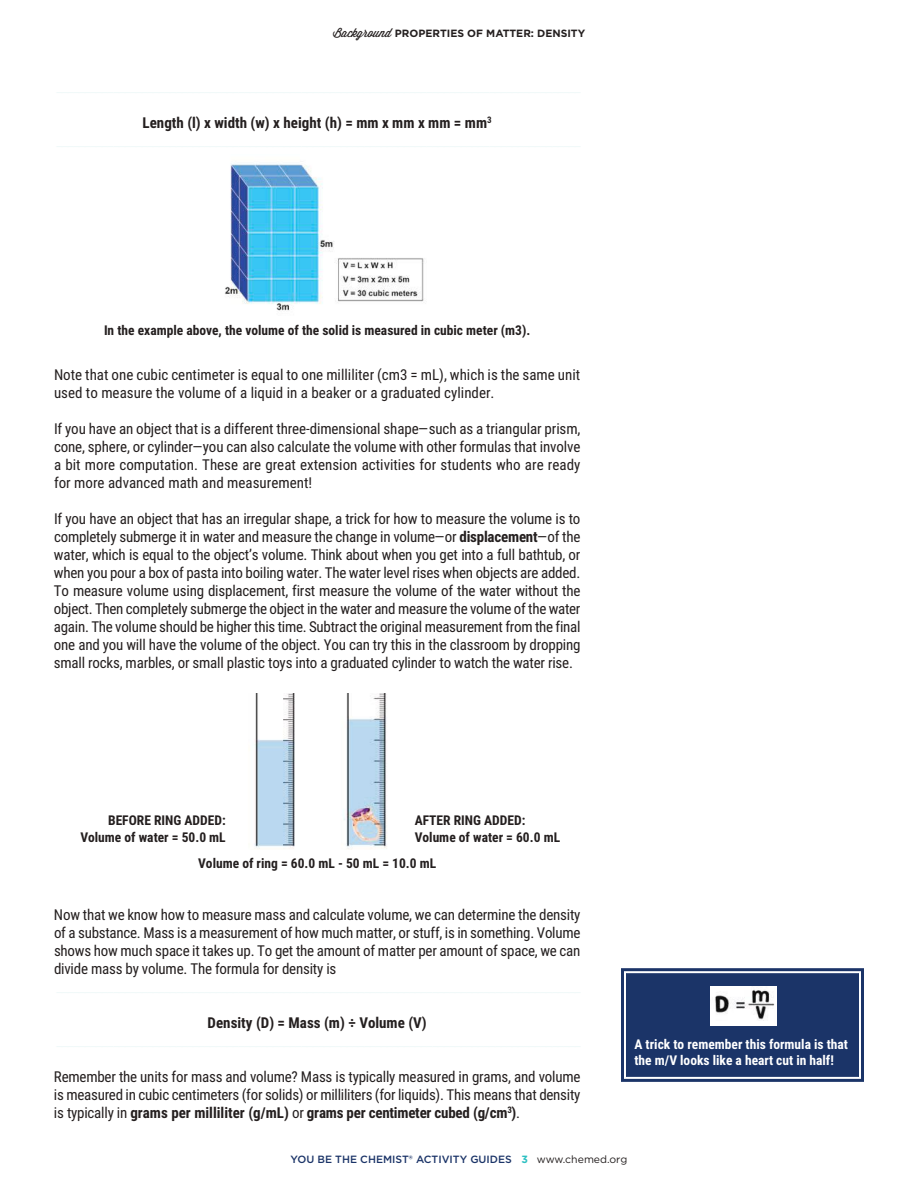
<style>
.page{position:relative;width:918px;height:1188px;background:#fff}
.page>*{position:absolute;margin:0;border:0;box-sizing:border-box;transform-origin:0 0}
.t1{font:15px/18px "Roboto Condensed";color:#241f1f;text-align:justify}
.t2{font:700 15px "Roboto Condensed";color:#241f1f}
.t3{font:700 13.5px/16.2px "Roboto Condensed";color:#241f1f;text-align:right}
.t4{font:700 13.5px/16.2px "Roboto Condensed";color:#fff}
.t5{font:500 10.5px "Gotham";color:#1b3468}
.t6{font:700 10.5px "Gotham";color:#241f1f}
.s1{font-family:"Wisdom Script AI";font-weight:400;font-size:12px}
.s2{font-weight:700}
.s3{font-weight:700;color:#2dc0c2}
.s4{font-weight:400;color:#241f1f}
</style>
<div class="page">
<img style="left:225px;top:163px;width:199px;height:148px">
<img style="left:254px;top:693px;width:133px;height:156px">
<div style="left:627px;top:974px;width:231px;height:102px;background:#1b3468"></div>
<div style="left:621px;top:968px;width:243px;height:114px;border:3px solid #1b3468"></div>
<div style="left:626px;top:973px;width:233px;height:104px;border:1px solid #1b3468"></div>
<img style="left:711px;top:986px;width:65px;height:39px">
<p class="t6" style="left:333px;top:29px;width:254px"><span class="s1">Background</span> PROPERTIES OF MATTER: DENSITY</p>
<p class="t2" style="left:143px;top:114px;width:351px">Length (l) x width (w) x height (h) = mm x mm x mm = mm<sup>3</sup></p>
<p class="t3" style="left:104px;top:322px;width:428px">In the example above, the volume of the solid is measured in cubic meter (m3).</p>
<p class="t1" style="left:54px;top:366px;width:528px">Note that one cubic centimeter is equal to one milliliter (cm3 = mL), which is the same unit used to measure the volume of a liquid in a beaker or a graduated cylinder.</p>
<p class="t1" style="left:54px;top:420px;width:528px">If you have an object that is a different three-dimensional shape—such as a triangular prism, cone, sphere, or cylinder—you can also calculate the volume with other formulas that involve a bit more computation. These are great extension activities for students who are ready for more advanced math and measurement!</p>
<p class="t1" style="left:54px;top:510px;width:528px">If you have an object that has an irregular shape, a trick for how to measure the volume is to completely submerge it in water and measure the change in volume—or <span class="s2">displacement</span>—of the water, which is equal to the object’s volume. Think about when you get into a full bathtub, or when you pour a box of pasta into boiling water. The water level rises when objects are added.<br>To measure volume using displacement, first measure the volume of the water without the object. Then completely submerge the object in the water and measure the volume of the water again. The volume should be higher this time. Subtract the original measurement from the final one and you will have the volume of the object. You can try this in the classroom by dropping small rocks, marbles, or small plastic toys into a graduated cylinder to watch the water rise.</p>
<p class="t3" style="left:80px;top:813px;width:147px">BEFORE RING ADDED:<br>Volume of water = 50.0 mL</p>
<p class="t3" style="left:415px;top:813px;width:147px;text-align:left">AFTER RING ADDED:<br>Volume of water = 60.0 mL</p>
<p class="t3" style="left:198px;top:855px;width:240px">Volume of ring = 60.0 mL - 50 mL = 10.0 mL</p>
<p class="t1" style="left:54px;top:906px;width:528px">Now that we know how to measure mass and calculate volume, we can determine the density of a substance. Mass is a measurement of how much matter, or stuff, is in something. Volume shows how much space it takes up. To get the amount of matter per amount of space, we can divide mass by volume. The formula for density is</p>
<p class="t2" style="left:208px;top:1014px;width:221px">Density (D) = Mass (m) ÷ Volume (V)</p>
<p class="t1" style="left:54px;top:1068px;width:528px">Remember the units for mass and volume? Mass is typically measured in grams, and volume is measured in cubic centimeters (for solids) or milliliters (for liquids). This means that density is typically in <span class="s2">grams per milliliter (g/mL)</span> or <span class="s2">grams per centimeter cubed (g/cm</span><sup>3</sup><span class="s2">)</span>.</p>
<p class="t4" style="left:634px;top:1036px;width:215px">A trick to remember this formula is that the m/V looks like a heart cut in half!</p>
<p class="t5" style="left:291px;top:1155px;width:338px">YOU BE THE CHEMIST® ACTIVITY GUIDES <span class="s3">3</span> <span class="s4">www.chemed.org</span></p>
</div>
